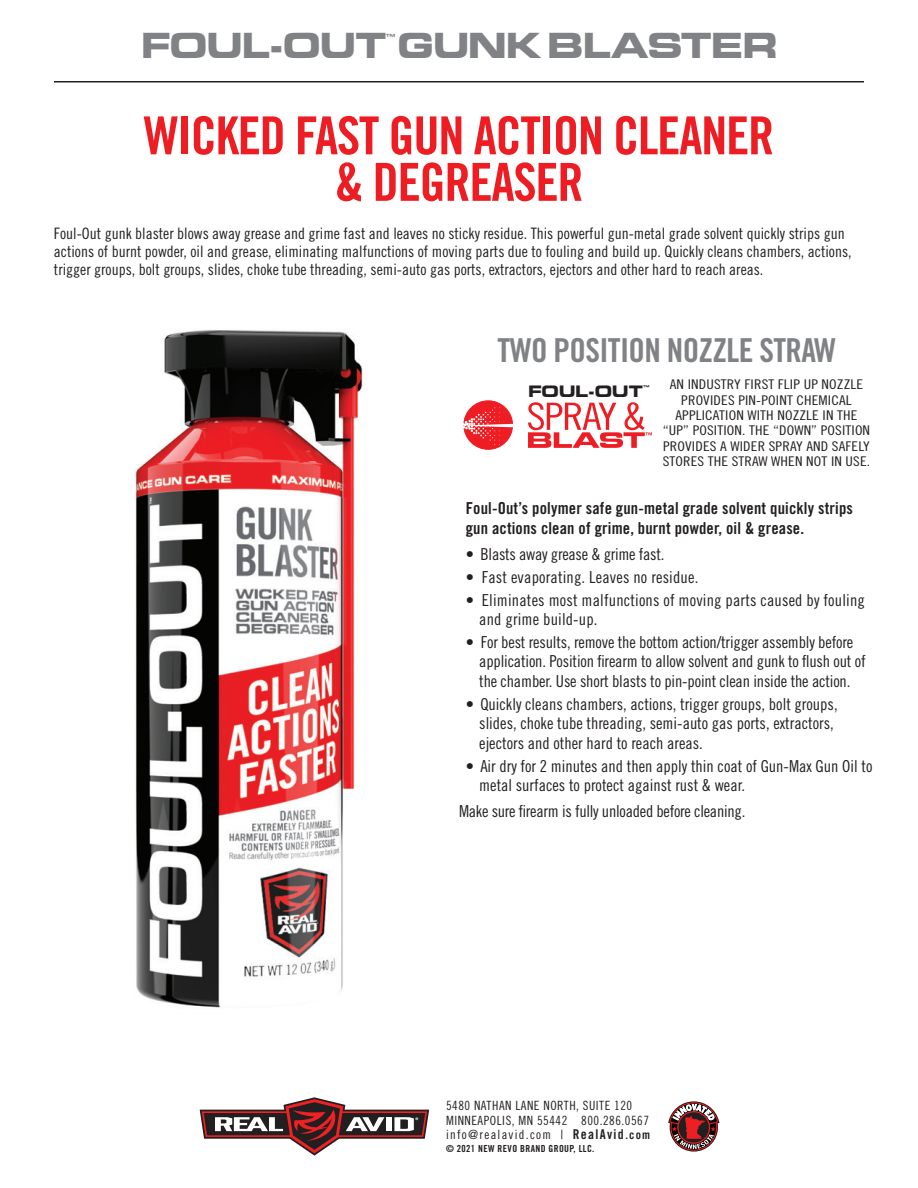
<style>
.page{position:relative;width:918px;height:1188px;background:#fff}
.page>*{position:absolute;margin:0;border:0;box-sizing:border-box;transform-origin:0 0}
.headline_lrg{font:52.5px/46.5px "Trade Gothic LT Std Bd Cn 20";letter-spacing:-.025em;color:#ee1d23;text-align:center}
.product_Title{font:700 36px "Eddmond";letter-spacing:-.02em;color:#808285}
.callouts-22pt-60blk{font:33px "Trade Gothic LT Std Bd Cn 20";letter-spacing:-.02em;color:#808285}
.t1{font:16.5px/19.5px "Trade Gothic LT Std Cn 18";color:#231f20}
.t2{font:16.5px/19.5px "Trade Gothic LT Std Bd Cn 20";letter-spacing:.01em;color:#231f20}
.Product_Lead_in{font:700 16.35px "Eddmond";color:#231f20}
.lead_paragraph{font:15.75px/18px "Trade Gothic LT Std Cn 18";color:#231f20}
.callout-products{font:13.35px/15.3px "Trade Gothic LT Std Cn 18";letter-spacing:.01em;color:#231f20;text-align:center;scale:1.12 1}
.com{font:12.75px/15px "Trade Gothic LT Std Cn 18";letter-spacing:.04em;color:#231f20}
.com-2{font:12.75px "Trade Gothic LT Std Cn 18";letter-spacing:.1em;color:#231f20}
.t3{font:9.75px "Trade Gothic LT Std Bd Cn 20";letter-spacing:.04em;color:#231f20}
.product_Title-2{font:700 8.7px "Eddmond";color:#808285}
.Product_Lead_in-2{font:700 5.85px "Eddmond";color:#231f20}
.s1{font-family:"Trade Gothic LT Std Bd Cn 20";font-size:13.5px}
.s2{font-family:"Trade Gothic LT Std Bd Cn 20";font-size:12px}
</style>
<div class="page">
<svg style="left:200px;top:1097px;width:229px;height:59px"></svg>
<svg style="left:668px;top:1101px;width:51px;height:51px"></svg>
<hr style="left:54px;top:81px;width:810px;height:1px;background:#231f20">
<img style="left:135px;top:330px;width:228px;height:678px">
<svg style="left:463px;top:400px;width:50px;height:50px"></svg>
<svg style="left:528px;top:402px;width:124px;height:46px"></svg>
<p class="product_Title" style="left:141px;top:21px;width:638px">FOUL-OUT GUNK BLASTER</p>
<p class="product_Title-2" style="left:385px;top:32px;width:11px">™</p>
<p class="headline_lrg" style="left:144px;top:112px;width:632px">WICKED FAST GUN ACTION CLEANER &amp; DEGREASER</p>
<p class="lead_paragraph" style="left:54px;top:224px;width:799px">Foul-Out gunk blaster blows away grease and grime fast and leaves no sticky residue. This powerful gun-metal grade solvent quickly strips gun actions of burnt powder, oil and grease, eliminating malfunctions of moving parts due to fouling and build up. Quickly cleans chambers, actions, trigger groups, bolt groups, slides, choke tube threading, semi-auto gas ports, extractors, ejectors and other hard to reach areas.</p>
<p class="callouts-22pt-60blk" style="left:498px;top:330px;width:340px">TWO POSITION NOZZLE STRAW</p>
<p class="Product_Lead_in" style="left:528px;top:380px;width:116px">FOUL-OUT</p>
<p class="Product_Lead_in-2" style="left:643px;top:384px;width:8px">™</p>
<p class="callout-products" style="left:663px;top:377px;width:187px">AN INDUSTRY FIRST FLIP UP NOZZLE<br>PROVIDES PIN-POINT CHEMICAL<br>APPLICATION WITH NOZZLE IN THE “UP” POSITION. THE “DOWN” POSITION<br>PROVIDES A WIDER SPRAY AND SAFELY<br>STORES THE STRAW WHEN NOT IN USE.</p>
<p class="t2" style="left:466px;top:498px;width:389px">Foul-Out’s polymer safe gun-metal grade solvent quickly strips gun actions clean of grime, burnt powder, oil &amp; grease.</p>
<p class="t1" style="left:466px;top:544px;width:200px">• Blasts away grease &amp; grime fast.</p>
<p class="t1" style="left:466px;top:567px;width:234px">• Fast evaporating. Leaves no residue.</p>
<p class="t1" style="left:479px;top:590px;width:387px;text-indent:-14px">• Eliminates most malfunctions of moving parts caused by fouling and grime build-up.</p>
<p class="t1" style="left:479px;top:632px;width:388px;text-indent:-14px">• For best results, remove the bottom action/trigger assembly before application. Position firearm to allow solvent and gunk to flush out of the chamber. Use short blasts to pin-point clean inside the action.</p>
<p class="t1" style="left:479px;top:694px;width:360px;text-indent:-14px">• Quickly cleans chambers, actions, trigger groups, bolt groups, slides, choke tube threading, semi-auto gas ports, extractors, ejectors and other hard to reach areas.</p>
<p class="t1" style="left:479px;top:756px;width:395px;text-indent:-14px">• Air dry for 2 minutes and then apply thin coat of Gun-Max Gun Oil to metal surfaces to protect against rust &amp; wear.</p>
<p class="t1" style="left:459px;top:802px;width:288px">Make sure firearm is fully unloaded before cleaning.</p>
<p class="com" style="left:446px;top:1098px;width:205px">5480 NATHAN LANE NORTH, SUITE 120<br>MINNEAPOLIS, MN 55442 800.286.0567</p>
<p class="com-2" style="left:446px;top:1127px;width:206px">info@realavid.com | <span class="s1">RealAvid</span><span class="s2">.com</span></p>
<p class="t3" style="left:446px;top:1143px;width:150px">© 2021 NEW REVO BRAND GROUP, LLC.</p>
</div>
